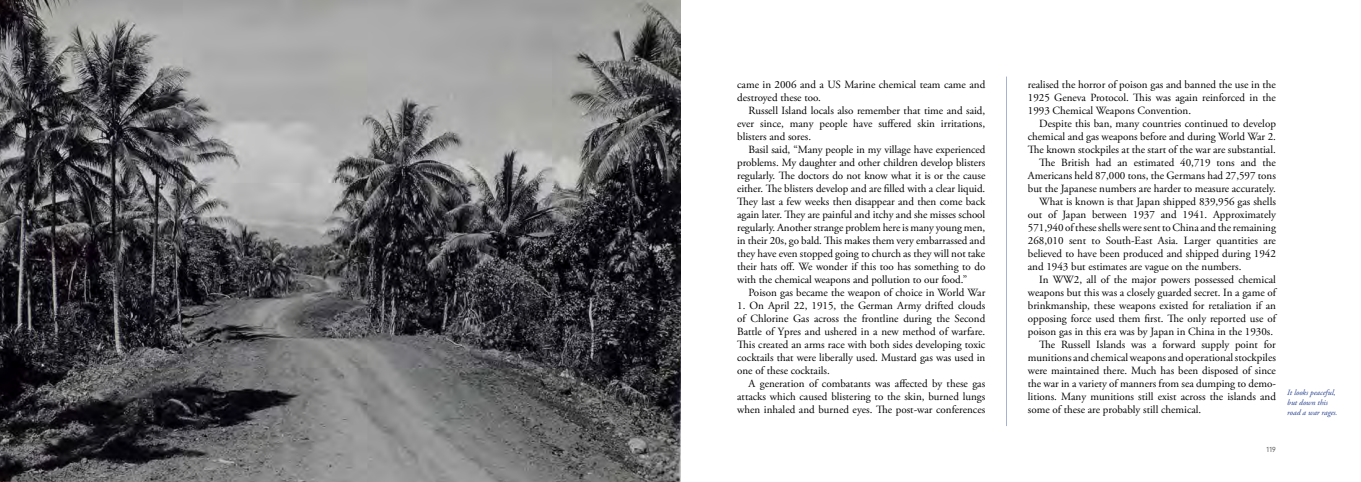
<style>
.page{position:relative;width:1361px;height:482px;background:#fff}
.page>*{position:absolute;margin:0;border:0;box-sizing:border-box;transform-origin:0 0}
.t1{font:11px/13px "Adobe Garamond Pro";letter-spacing:-.005em;color:#000;text-align:justify}
.t2{font:italic 8px/10px "Adobe Garamond Pro";color:#25408f}
.t3{font:300 7px "DIN Neuzeit Grotesk Std";color:#636466}
</style>
<div class="page">
<hr style="left:1006px;top:77px;width:1px;height:349px;background:#25408f">
<img style="left:0;top:0;width:680px;height:482px">
<p class="t1" style="left:737px;top:78px;width:249px">came in 2006 and a US Marine chemical team came and destroyed these too.</p>
<p class="t1" style="left:737px;top:104px;width:250px;text-indent:11px">Russell Island locals also remember that time and said, ever since, many people have suffered skin irritations, blisters and sores.</p>
<p class="t1" style="left:737px;top:143px;width:250px;text-indent:11px">Basil said, “Many people in my village have experienced problems. My daughter and other children develop blisters regularly. The doctors do not know what it is or the cause either. The blisters develop and are filled with a clear liquid.<br>They last a few weeks then disappear and then come back again later. They are painful and itchy and she misses school regularly. Another strange problem here is many young men, in their 20s, go bald. This makes them very embarrassed and they have even stopped going to church as they will not take their hats off. We wonder if this too has something to do with the chemical weapons and pollution to our food.”</p>
<p class="t1" style="left:748px;top:286px;width:238px">Poison gas became the weapon of choice in World War</p>
<p class="t1" style="left:737px;top:299px;width:250px">1. On April 22, 1915, the German Army drifted clouds of Chlorine Gas across the frontline during the Second Battle of Ypres and ushered in a new method of warfare.<br>This created an arms race with both sides developing toxic cocktails that were liberally used. Mustard gas was used in one of these cocktails.</p>
<p class="t1" style="left:737px;top:377px;width:250px;text-indent:11px">A generation of combatants was affected by these gas attacks which caused blistering to the skin, burned lungs when inhaled and burned eyes. The post-war conferences</p>
<p class="t2" style="left:1287px;top:388px;width:52px">It looks peaceful, but down this road a war rages.</p>
<p class="t1" style="left:1028px;top:78px;width:250px">realised the horror of poison gas and banned the use in the 1925 Geneva Protocol. This was again reinforced in the 1993 Chemical Weapons Convention.</p>
<p class="t1" style="left:1039px;top:117px;width:238px">Despite this ban, many countries continued to develop</p>
<p class="t1" style="left:1028px;top:130px;width:250px">chemical and gas weapons before and during World War 2.</p>
<p class="t1" style="left:1028px;top:143px;width:250px">The known stockpiles at the start of the war are substantial.</p>
<p class="t1" style="left:1039px;top:156px;width:238px">The British had an estimated 40,719 tons and the</p>
<p class="t1" style="left:1028px;top:169px;width:250px">Americans held 87,000 tons, the Germans had 27,597 tons</p>
<p class="t1" style="left:1028px;top:182px;width:250px">but the Japanese numbers are harder to measure accurately.</p>
<p class="t1" style="left:1039px;top:195px;width:238px">What is known is that Japan shipped 839,956 gas shells</p>
<p class="t1" style="left:1028px;top:208px;width:250px">out of Japan between 1937 and 1941. Approximately</p>
<p class="t1" style="left:1028px;top:221px;width:250px">571,940 of these shells were sent to China and the remaining</p>
<p class="t1" style="left:1028px;top:234px;width:250px">268,010 sent to South-East Asia. Larger quantities are</p>
<p class="t1" style="left:1028px;top:247px;width:250px">believed to have been produced and shipped during 1942</p>
<p class="t1" style="left:1028px;top:260px;width:215px">and 1943 but estimates are vague on the numbers.</p>
<p class="t1" style="left:1039px;top:273px;width:238px">In WW2, all of the major powers possessed chemical</p>
<p class="t1" style="left:1028px;top:286px;width:251px">weapons but this was a closely guarded secret. In a game of</p>
<p class="t1" style="left:1028px;top:299px;width:250px">brinkmanship, these weapons existed for retaliation if an</p>
<p class="t1" style="left:1028px;top:312px;width:251px">opposing force used them first. The only reported use of</p>
<p class="t1" style="left:1028px;top:325px;width:247px">poison gas in this era was by Japan in China in the 1930s.</p>
<p class="t1" style="left:1039px;top:338px;width:238px">The Russell Islands was a forward supply point for</p>
<p class="t1" style="left:1028px;top:351px;width:250px">munitions and chemical weapons and operational stockpiles</p>
<p class="t1" style="left:1028px;top:364px;width:250px">were maintained there. Much has been disposed of since</p>
<p class="t1" style="left:1028px;top:377px;width:250px">the war in a variety of manners from sea dumping to demo-</p>
<p class="t1" style="left:1028px;top:390px;width:250px">litions. Many munitions still exist across the islands and</p>
<p class="t1" style="left:1028px;top:403px;width:175px">some of these are probably still chemical.</p>
<p class="t3" style="left:1266px;top:445px;width:11px">119</p>
</div>
